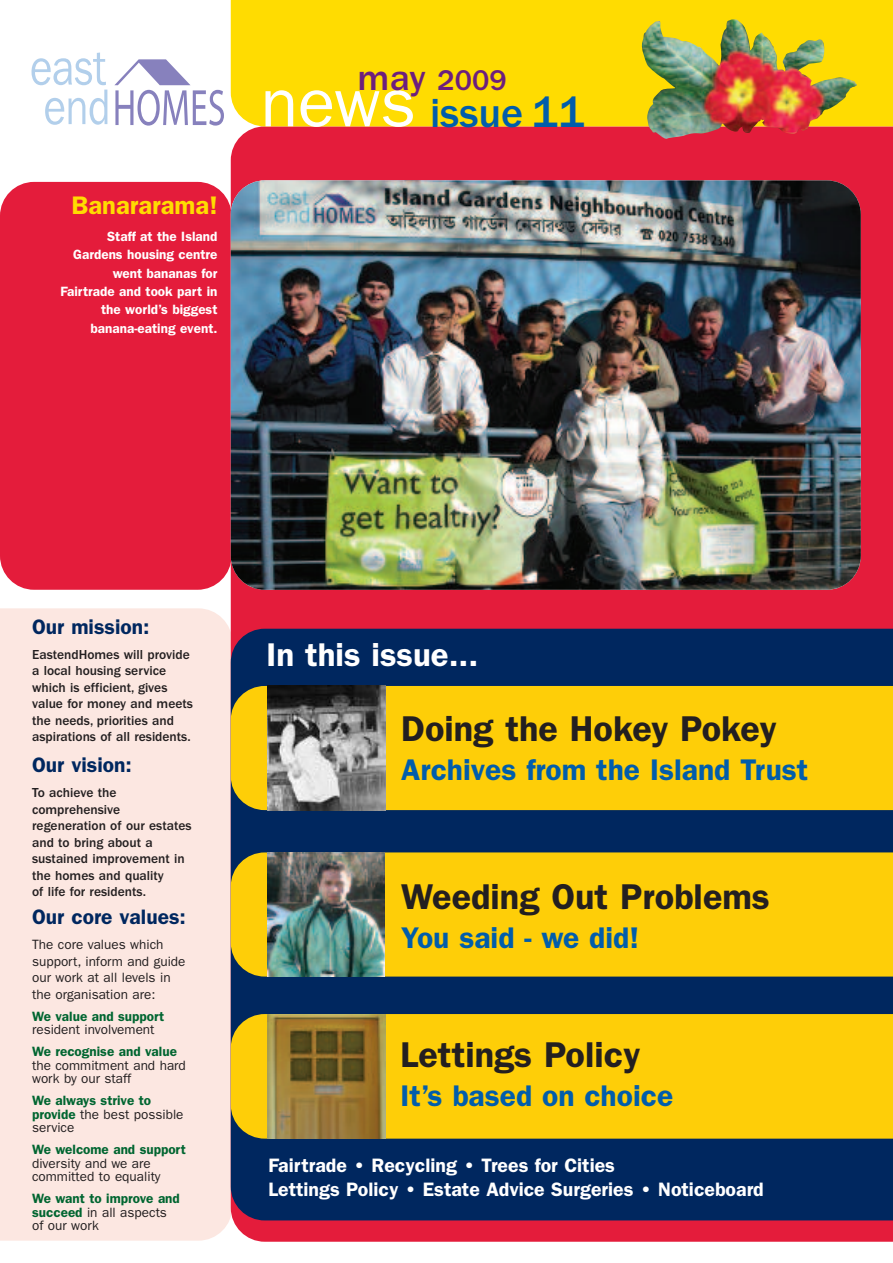
<style>
.page{position:relative;width:893px;height:1263px;background:#fff}
.page>*{position:absolute;margin:0;border:0;box-sizing:border-box;transform-origin:0 0}
.t1{font:69px "Franklin Gothic LT";color:#fff}
.t2{font:500 42.15px "Franklin Gothic LT";color:#015dab}
.t3{font:600 36px "Franklin Gothic LT";color:#231f20}
.t4{font:600 33px "Franklin Gothic LT";color:#fff}
.t5{font:600 30px "Franklin Gothic LT";color:#015dab}
.t6{font:500 29.55px "Franklin Gothic LT";color:#6c1f7d}
.t7{font:600 25.5px "Franklin Gothic LT";color:#ffdc01}
.t8{font:600 21px "Franklin Gothic LT";color:#00275f}
.t9{font:600 19.5px/23.4px "Franklin Gothic LT";color:#fff}
.t10{font:500 13.5px/16.5px "Franklin Gothic LT";color:#231f20}
.t11{font:13.5px/16.5px "Franklin Gothic LT";color:#231f20}
.t12{font:600 13.5px/13.5px "Franklin Gothic LT";color:#006530}
.t13{font:600 13.5px/18.3px "Franklin Gothic LT";color:#fff;text-align:right}
.s1{font-size:36.75px}
.s2{font-size:45px}
.s3{font-weight:400;color:#231f20}
</style>
<div class="page">
<div style="left:0;top:182px;width:232px;height:408px;background:#e41c3b;border-radius:34px"></div>
<div style="left:0;top:608px;width:231px;height:633px;background:#fce7e1"></div>
<div style="left:231px;top:126px;width:662px;height:1116px;background:#e41c3b"></div>
<div style="left:231px;top:629px;width:662px;height:591px;background:#00275f"></div>
<div style="left:231px;top:686px;width:662px;height:124px;background:#fece08"></div>
<div style="left:231px;top:852px;width:662px;height:124px;background:#fece08"></div>
<div style="left:231px;top:1014px;width:662px;height:125px;background:#fece08"></div>
<div style="left:231px;top:0;width:662px;height:126px;background:#ffdc01"></div>
<svg style="left:32px;top:53px;width:75px;height:72px"></svg>
<svg style="left:114px;top:59px;width:110px;height:67px"></svg>
<img style="left:231px;top:180px;width:630px;height:410px">
<img style="left:267px;top:686px;width:119px;height:124px">
<img style="left:268px;top:852px;width:117px;height:124px">
<img style="left:267px;top:1014px;width:119px;height:125px">
<img style="left:641px;top:19px;width:217px;height:120px">
<h3 class="t7" style="left:72px;top:197px;width:147px">Banararama!</h3>
<p class="t13" style="left:60px;top:229px;width:159px">Staff at the Island<br>Gardens housing centre went bananas for<br>Fairtrade and took part in the world’s biggest banana-eating event.</p>
<h3 class="t6" style="left:357px;top:70px;width:151px"><span class="s1">may</span> 2009</h3>
<h2 class="t2" style="left:430px;top:99px;width:156px">issue <span class="s2">11</span></h2>
<h1 class="t1" style="left:261px;top:79px;width:157px">news</h1>
<h3 class="t8" style="left:32px;top:619px;width:119px">Our mission:</h3>
<p class="t10" style="left:32px;top:647px;width:162px">EastendHomes will provide a local housing service which is efficient, gives value for money and meets the needs, priorities and aspirations of all residents.</p>
<h3 class="t8" style="left:32px;top:758px;width:101px">Our vision:</h3>
<p class="t10" style="left:32px;top:785px;width:161px">To achieve the comprehensive regeneration of our estates and to bring about a sustained improvement in the homes and quality<br>of life for residents.</p>
<h3 class="t8" style="left:32px;top:910px;width:155px">Our core values:</h3>
<p class="t11" style="left:32px;top:937px;width:155px">The core values which support, inform and guide our work at all levels in the organisation are:</p>
<p class="t12" style="left:32px;top:1010px;width:134px">We value and support</p>
<p class="t11" style="left:32px;top:1022px;width:124px">resident involvement</p>
<p class="t12" style="left:32px;top:1046px;width:146px">We recognise and value</p>
<p class="t11" style="left:32px;top:1059px;width:155px;line-height:13.5px">the commitment and hard work by our staff</p>
<p class="t12" style="left:32px;top:1095px;width:153px">We always strive to provide <span class="s3">the best possible service</span></p>
<p class="t12" style="left:32px;top:1144px;width:155px">We welcome and support</p>
<p class="t11" style="left:32px;top:1157px;width:130px;line-height:13.5px">diversity and we are committed to equality</p>
<p class="t12" style="left:32px;top:1193px;width:149px">We want to improve and succeed <span class="s3">in all aspects of our work</span></p>
<h3 class="t4" style="left:267px;top:643px;width:213px">In this issue...</h3>
<h3 class="t3" style="left:401px;top:716px;width:377px">Doing the Hokey Pokey</h3>
<h3 class="t5" style="left:401px;top:759px;width:408px">Archives from the Island Trust</h3>
<h3 class="t3" style="left:401px;top:884px;width:370px">Weeding Out Problems</h3>
<h3 class="t5" style="left:401px;top:927px;width:239px">You said - we did!</h3>
<h3 class="t3" style="left:401px;top:1042px;width:241px">Lettings Policy</h3>
<h3 class="t5" style="left:401px;top:1085px;width:274px">It’s based on choice</h3>
<h3 class="t9" style="left:268px;top:1155px;width:497px">Fairtrade • Recycling • Trees for Cities<br>Lettings Policy • Estate Advice Surgeries • Noticeboard</h3>
</div>
